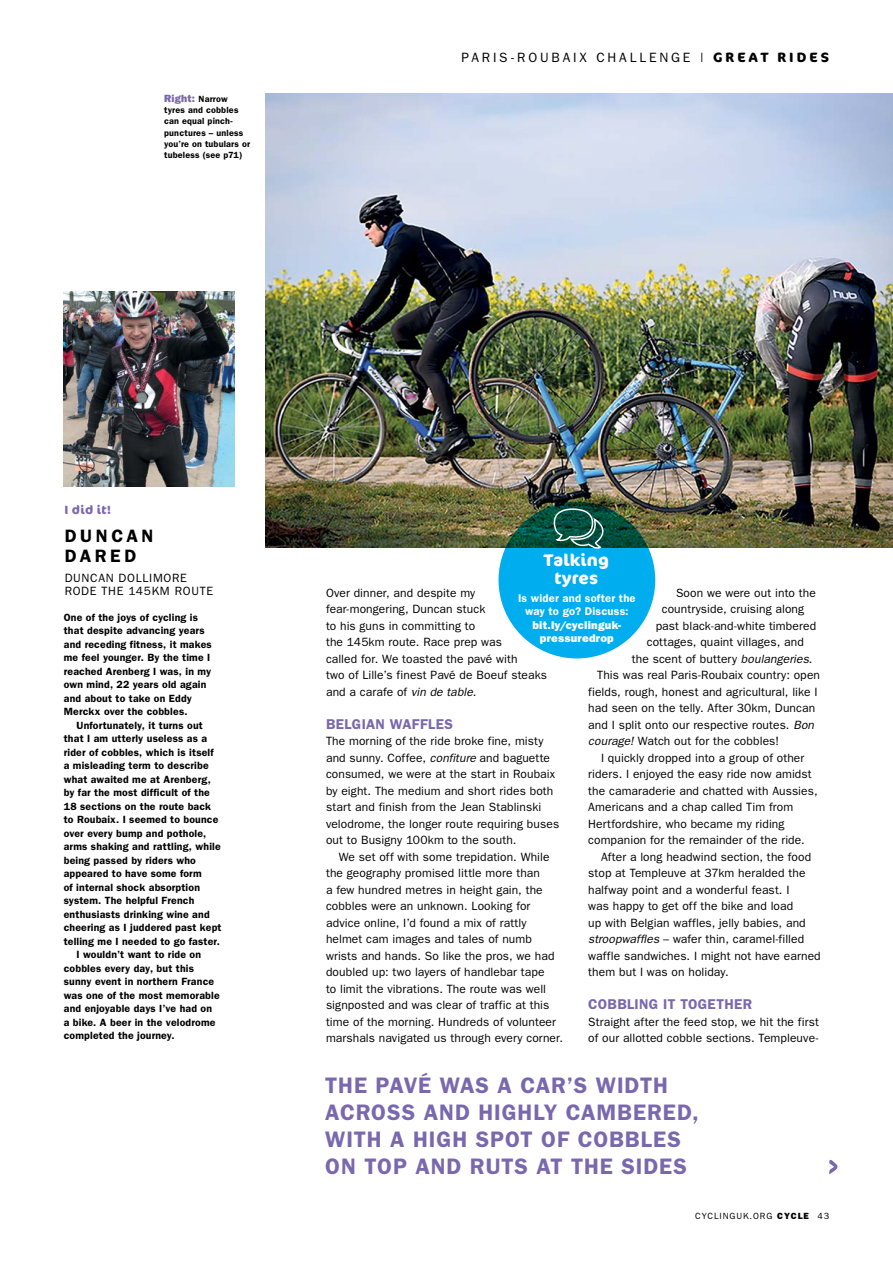
<style>
.page{position:relative;width:893px;height:1263px;background:#fff}
.page>*{position:absolute;margin:0;border:0;box-sizing:border-box;transform-origin:0 0}
.CTC_GREAT_RIDES_PULL{font:600 22.5px/27px "Franklin Gothic";letter-spacing:.04em;color:#7a68ae}
.t1{font:600 18px/19.5px "Franklin Gothic";letter-spacing:.2em;color:#000}
.CTC_GREAT_RIDES_BODY{font:700 16.8px/18.5px "Cocon Pro";letter-spacing:.01em;color:#fff;text-align:center}
.CTC_GREAT_RIDES_BODY-2{font:600 14.25px "Franklin Gothic";letter-spacing:.02em;color:#7a68ae}
.t2{font:13.5px "Franklin Gothic";letter-spacing:.21em;color:#000}
.CTC_GREAT_RIDES_BODY-3{font:12px/16.5px "Franklin Gothic";letter-spacing:.01em;color:#000}
.CTC_GREAT_RIDES_BOXO{font:12px/13.5px "Franklin Gothic";letter-spacing:.055em;color:#000}
.t3{font:700 12px "Cocon Pro";color:#7a68ae}
.CTC_GREAT_RIDES_BODY-4{font:600 11.25px/13.5px "Franklin Gothic";letter-spacing:.015em;color:#fff;text-align:center}
.CTC_GREAT_RIDES_BODY-5{font:800 11.25px/13.5px "Franklin Gothic";letter-spacing:.015em;color:#fff;text-align:center}
.t4{font:600 10.5px/13.5px "Franklin Gothic";letter-spacing:.015em;color:#000}
.CTC_GREAT_RIDES_BOXO-2{font:800 10.5px "Franklin Gothic";letter-spacing:.02em;color:#7a68ae}
.CTC_GREAT_RIDES_BOXO-3{font:600 9px/11.2px "Franklin Gothic";letter-spacing:.02em;color:#000}
.t5{font:9px "Franklin Gothic";letter-spacing:.1em;color:#000}
.s1{font-weight:600;font-size:9px;color:#000}
.s2{font-family:"Cocon Pro";font-weight:700}
.s3{font-style:italic}
.s4{font-weight:800}
</style>
<div class="page">
<img style="left:265px;top:94px;width:628px;height:453px">
<div style="left:498px;top:502px;width:157px;height:156px;background:#00aeef;border-radius:50%"></div>
<img style="left:64px;top:291px;width:171px;height:195px">
<svg style="left:554px;top:507px;width:57px;height:42px;background:#24675b"></svg>
<svg style="left:829px;top:1160px;width:8px;height:14px"></svg>
<p class="CTC_GREAT_RIDES_BOXO-2" style="left:164px;top:92px;width:65px">Right: <span class="s1">Narrow</span></p>
<p class="CTC_GREAT_RIDES_BOXO-3" style="left:164px;top:104px;width:88px">tyres and cobbles can equal pinch&shy;punctures – unless you’re on tubulars or tubeless (see p71)</p>
<p class="t2" style="left:461px;top:50px;width:369px">PARIS-ROUBAIX CHALLENGE | <span class="s2">GREAT RIDES</span></p>
<p class="t3" style="left:65px;top:502px;width:48px">I did it!</p>
<p class="t1" style="left:65px;top:526px;width:90px">DUNCAN<br>DARED</p>
<p class="CTC_GREAT_RIDES_BOXO" style="left:65px;top:571px;width:150px">DUNCAN DOLLIMORE<br>RODE THE 145KM ROUTE</p>
<p class="t4" style="left:64px;top:610px;width:150px">One of the joys of cycling is that despite advancing years and receding fitness, it makes me feel younger. By the time I reached Arenberg I was, in my own mind, 22 years old again and about to take on Eddy<br>Merckx over the cobbles.</p>
<p class="t4" style="left:64px;top:718px;width:159px;text-indent:13px">Unfortunately, it turns out that I am utterly useless as a rider of cobbles, which is itself a misleading term to describe what awaited me at Arenberg, by far the most difficult of the<br>18 sections on the route back to Roubaix. I seemed to bounce over every bump and pothole, arms shaking and rattling, while being passed by riders who appeared to have some form<br>of internal shock absorption system. The helpful French enthusiasts drinking wine and cheering as I juddered past kept telling me I needed to go faster.</p>
<p class="t4" style="left:64px;top:947px;width:157px;text-indent:13px">I wouldn’t want to ride on cobbles every day, but this sunny event in northern France was one of the most memorable and enjoyable days I’ve had on a bike. A beer in the velodrome completed the journey.</p>
<p class="CTC_GREAT_RIDES_BODY" style="left:544px;top:550px;width:67px">Talking tyres</p>
<p class="CTC_GREAT_RIDES_BODY-4" style="left:518px;top:591px;width:119px">Is wider and softer the way to go? Discuss:</p>
<p class="CTC_GREAT_RIDES_BODY-5" style="left:532px;top:618px;width:90px">bit.ly/cyclinguk&shy;pressuredrop</p>
<p class="CTC_GREAT_RIDES_BODY-3" style="left:326px;top:584px;width:222px">Over dinner, and despite my fear-mongering, Duncan stuck<br>to his guns in committing to<br>the 145km route. Race prep was<br>called for. We toasted the pavé with<br>two of Lille’s finest Pavé de Boeuf steaks and a carafe of <span class="s3">vin de table</span>.</p>
<p class="CTC_GREAT_RIDES_BODY-2" style="left:326px;top:715px;width:129px">BELGIAN WAFFLES</p>
<p class="CTC_GREAT_RIDES_BODY-3" style="left:326px;top:732px;width:235px">The morning of the ride broke fine, misty and sunny. Coffee, <span class="s3">confiture</span> and baguette consumed, we were at the start in Roubaix by eight. The medium and short rides both start and finish from the Jean Stablinski velodrome, the longer route requiring buses out to Busigny 100km to the south.</p>
<p class="CTC_GREAT_RIDES_BODY-3" style="left:326px;top:848px;width:238px;text-indent:13px">We set off with some trepidation. While the geography promised little more than<br>a few hundred metres in height gain, the cobbles were an unknown. Looking for advice online, I’d found a mix of rattly helmet cam images and tales of numb wrists and hands. So like the pros, we had doubled up: two layers of handlebar tape<br>to limit the vibrations. The route was well signposted and was clear of traffic at this time of the morning. Hundreds of volunteer marshals navigated us through every corner.</p>
<p class="CTC_GREAT_RIDES_BODY-3" style="left:676px;top:584px;width:141px">Soon we were out into the</p>
<p class="CTC_GREAT_RIDES_BODY-3" style="left:662px;top:600px;width:144px">countryside, cruising along</p>
<p class="CTC_GREAT_RIDES_BODY-3" style="left:656px;top:617px;width:162px">past black-and-white timbered</p>
<p class="CTC_GREAT_RIDES_BODY-3" style="left:647px;top:633px;width:159px">cottages, quaint villages, and</p>
<p class="CTC_GREAT_RIDES_BODY-3" style="left:632px;top:650px;width:182px">the scent of buttery <span class="s3">boulangeries</span>.</p>
<p class="CTC_GREAT_RIDES_BODY-3" style="left:597px;top:666px;width:224px">This was real Paris-Roubaix country: open</p>
<p class="CTC_GREAT_RIDES_BODY-3" style="left:588px;top:683px;width:231px">fields, rough, honest and agricultural, like I</p>
<p class="CTC_GREAT_RIDES_BODY-3" style="left:588px;top:699px;width:229px">had seen on the telly. After 30km, Duncan</p>
<p class="CTC_GREAT_RIDES_BODY-3" style="left:588px;top:716px;width:227px">and I split onto our respective routes. <span class="s3">Bon</span></p>
<p class="CTC_GREAT_RIDES_BODY-3" style="left:588px;top:732px;width:192px"><span class="s3">courage!</span> Watch out for the cobbles!</p>
<p class="CTC_GREAT_RIDES_BODY-3" style="left:588px;top:749px;width:231px;text-indent:13px">I quickly dropped into a group of other riders. I enjoyed the easy ride now amidst the camaraderie and chatted with Aussies, Americans and a chap called Tim from Hertfordshire, who became my riding companion for the remainder of the ride.</p>
<p class="CTC_GREAT_RIDES_BODY-3" style="left:588px;top:848px;width:234px;text-indent:13px">After a long headwind section, the food stop at Templeuve at 37km heralded the halfway point and a wonderful feast. I<br>was happy to get off the bike and load<br>up with Belgian waffles, jelly babies, and <span class="s3">stroopwaffles</span> – wafer thin, caramel-filled waffle sandwiches. I might not have earned them but I was on holiday.</p>
<p class="CTC_GREAT_RIDES_BODY-2" style="left:588px;top:996px;width:165px">COBBLING IT TOGETHER</p>
<p class="CTC_GREAT_RIDES_BODY-3" style="left:588px;top:1013px;width:232px">Straight after the feed stop, we hit the first of our allotted cobble sections. Templeuve-</p>
<p class="CTC_GREAT_RIDES_PULL" style="left:325px;top:1071px;width:375px">THE PAVÉ WAS A CAR’S WIDTH<br>ACROSS AND HIGHLY CAMBERED,<br>WITH A HIGH SPOT OF COBBLES<br>ON TOP AND RUTS AT THE SIDES</p>
<p class="t5" style="left:695px;top:1211px;width:136px">CYCLINGUK.ORG <span class="s4">CYCLE</span> 43</p>
</div>
